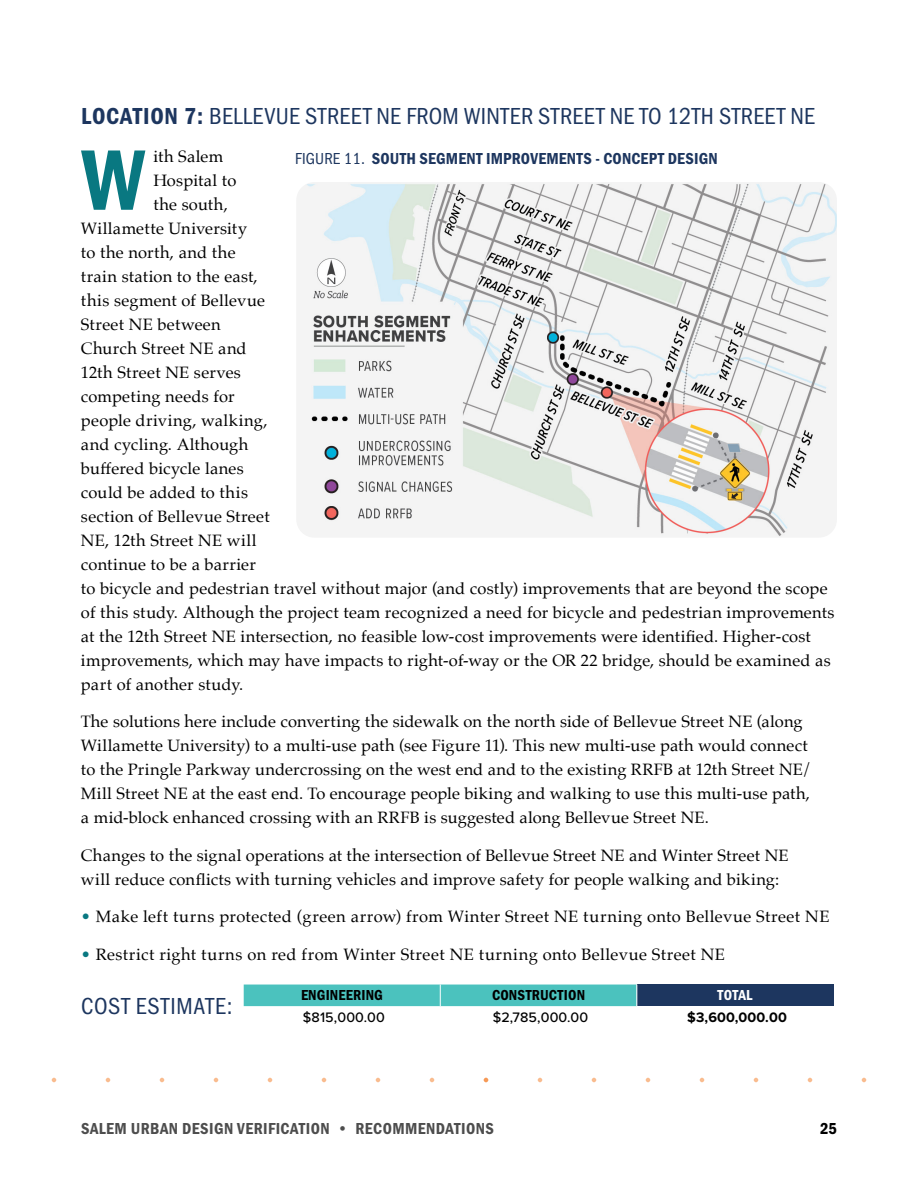
<style>
.page{position:relative;width:918px;height:1188px;background:#fff}
.page>*{position:absolute;margin:0;border:0;box-sizing:border-box;transform-origin:0 0}
.Body_-_P{font:88.5px "Franklin Gothic URW Con Dem";color:#097881}
.Heading_2_-_H2{font:24px "Franklin Gothic URW Cond";letter-spacing:.01em;color:#1d365f}
.Heading_2_-_H2-2{font:24px "Franklin Gothic URW Cond";letter-spacing:.03em;color:#1d365f}
.Body_-_P-2{font:16.5px/24px "Palatino";letter-spacing:.015em;color:#000}
.t1{font:16.5px "Franklin Gothic URW Con Dem";letter-spacing:.025em;color:#4d4d4d}
.Figure_Title_-_P{font:16.5px "Franklin Gothic URW Con Dem";letter-spacing:.01em;color:#1d365f}
.Figure_Title_-_P-2{font:16.5px "Franklin Gothic URW Cond";color:#1d365f}
.t2{font:16.5px "Franklin Gothic URW Con Dem";color:#000}
.Table__Row_Heading_Cost_Estimate_-_P{font:15px "Franklin Gothic URW Con Dem";letter-spacing:.01em;color:#000}
.Table__Row_Heading_Cost_Estimate_-_P-2{font:15px "Franklin Gothic URW Con Dem";letter-spacing:.015em;color:#fff}
.Table__Body_-_P{font:500 14.25px "Proxima Nova";letter-spacing:.01em;color:#000}
.Table__Body_-_P-2{font:700 14.25px "Proxima Nova";letter-spacing:.01em;color:#000}
.s1{font-family:"Franklin Gothic URW Con Dem"}
.s2{font-family:"Franklin Gothic URW Cond"}
.s3{color:#097881}
</style>
<div class="page">
<img style="left:297px;top:182px;width:540px;height:355px">
<svg style="left:160px;top:1078px;width:4px;height:4px"></svg>
<svg style="left:592px;top:1078px;width:4px;height:4px"></svg>
<svg style="left:106px;top:1078px;width:4px;height:4px"></svg>
<svg style="left:538px;top:1078px;width:4px;height:4px"></svg>
<svg style="left:52px;top:1078px;width:4px;height:4px"></svg>
<svg style="left:484px;top:1078px;width:4px;height:4px"></svg>
<svg style="left:214px;top:1078px;width:4px;height:4px"></svg>
<svg style="left:646px;top:1078px;width:4px;height:4px"></svg>
<svg style="left:268px;top:1078px;width:4px;height:4px"></svg>
<svg style="left:700px;top:1078px;width:4px;height:4px"></svg>
<svg style="left:376px;top:1078px;width:4px;height:4px"></svg>
<svg style="left:808px;top:1078px;width:4px;height:4px"></svg>
<svg style="left:322px;top:1078px;width:4px;height:4px"></svg>
<svg style="left:754px;top:1078px;width:4px;height:4px"></svg>
<svg style="left:430px;top:1078px;width:4px;height:4px"></svg>
<svg style="left:862px;top:1078px;width:4px;height:4px"></svg>
<div style="left:637px;top:985px;width:196px;height:21px;background:#1d365f"></div>
<div style="left:244px;top:985px;width:394px;height:21px;background:#4bc2be"></div>
<h2 class="Heading_2_-_H2" style="left:81px;top:99px;width:736px"><span class="s1">LOCATION 7:</span> BELLEVUE STREET NE FROM WINTER STREET NE TO 12TH STREET NE</h2>
<p class="Body_-_P" style="left:81px;top:121px;width:65px">W</p>
<p class="Body_-_P-2" style="left:153px;top:144px;width:71px">ith Salem</p>
<p class="Figure_Title_-_P-2" style="left:295px;top:146px;width:30px">FIGURE</p>
<p class="Figure_Title_-_P" style="left:344px;top:147px;width:375px"><span class="s2">11.</span> SOUTH SEGMENT IMPROVEMENTS - CONCEPT DESIGN</p>
<p class="Body_-_P-2" style="left:153px;top:168px;width:85px">Hospital to</p>
<p class="Body_-_P-2" style="left:153px;top:192px;width:76px">the south,</p>
<p class="Body_-_P-2" style="left:81px;top:216px;width:168px">Willamette University</p>
<p class="Body_-_P-2" style="left:81px;top:240px;width:156px">to the north, and the</p>
<p class="Body_-_P-2" style="left:81px;top:264px;width:178px">train station to the east,</p>
<p class="Body_-_P-2" style="left:81px;top:288px;width:186px">this segment of Bellevue</p>
<p class="Body_-_P-2" style="left:81px;top:312px;width:141px">Street NE between</p>
<p class="Body_-_P-2" style="left:81px;top:336px;width:167px">Church Street NE and</p>
<p class="Body_-_P-2" style="left:81px;top:360px;width:161px">12th Street NE serves</p>
<p class="Body_-_P-2" style="left:81px;top:384px;width:155px">competing needs for</p>
<p class="Body_-_P-2" style="left:81px;top:408px;width:188px">people driving, walking,</p>
<p class="Body_-_P-2" style="left:81px;top:432px;width:169px">and cycling. Although</p>
<p class="Body_-_P-2" style="left:81px;top:456px;width:164px">buffered bicycle lanes</p>
<p class="Body_-_P-2" style="left:81px;top:480px;width:169px">could be added to this</p>
<p class="Body_-_P-2" style="left:81px;top:504px;width:190px">section of Bellevue Street</p>
<p class="Body_-_P-2" style="left:81px;top:528px;width:177px">NE, 12th Street NE will</p>
<p class="Body_-_P-2" style="left:81px;top:552px;width:176px">continue to be a barrier</p>
<p class="Body_-_P-2" style="left:81px;top:576px;width:748px">to bicycle and pedestrian travel without major (and costly) improvements that are beyond the scope</p>
<p class="Body_-_P-2" style="left:81px;top:600px;width:755px">of this study. Although the project team recognized a need for bicycle and pedestrian improvements</p>
<p class="Body_-_P-2" style="left:81px;top:624px;width:732px">at the 12th Street NE intersection, no feasible low-cost improvements were identified. Higher-cost</p>
<p class="Body_-_P-2" style="left:81px;top:648px;width:751px">improvements, which may have impacts to right-of-way or the OR 22 bridge, should be examined as</p>
<p class="Body_-_P-2" style="left:81px;top:672px;width:164px">part of another study.</p>
<p class="Body_-_P-2" style="left:81px;top:709px;width:732px">The solutions here include converting the sidewalk on the north side of Bellevue Street NE (along Willamette University) to a multi-use path (see Figure 11). This new multi-use path would connect to the Pringle Parkway undercrossing on the west end and to the existing RRFB at 12th Street NE/ Mill Street NE at the east end. To encourage people biking and walking to use this multi-use path, a mid-block enhanced crossing with an RRFB is suggested along Bellevue Street NE.</p>
<p class="Body_-_P-2" style="left:81px;top:843px;width:709px">Changes to the signal operations at the intersection of Bellevue Street NE and Winter Street NE will reduce conflicts with turning vehicles and improve safety for people walking and biking:</p>
<p class="Body_-_P-2" style="left:81px;top:905px;width:750px"><span class="s3">•</span> Make left turns protected (green arrow) from Winter Street NE turning onto Bellevue Street NE</p>
<p class="Body_-_P-2" style="left:81px;top:942px;width:646px"><span class="s3">•</span> Restrict right turns on red from Winter Street NE turning onto Bellevue Street NE</p>
<h2 class="Heading_2_-_H2-2" style="left:81px;top:988px;width:153px">COST ESTIMATE:</h2>
<p class="Table__Row_Heading_Cost_Estimate_-_P" style="left:301px;top:985px;width:83px">ENGINEERING</p>
<p class="Table__Row_Heading_Cost_Estimate_-_P" style="left:492px;top:985px;width:95px">CONSTRUCTION</p>
<p class="Table__Row_Heading_Cost_Estimate_-_P-2" style="left:718px;top:985px;width:36px">TOTAL</p>
<p class="Table__Body_-_P" style="left:303px;top:1006px;width:84px">$815,000.00</p>
<p class="Table__Body_-_P" style="left:493px;top:1006px;width:97px">$2,785,000.00</p>
<p class="Table__Body_-_P-2" style="left:687px;top:1006px;width:101px">$3,600,000.00</p>
<p class="t1" style="left:81px;top:1117px;width:295px">SALEM URBAN DESIGN VERIFICATION • RECOMMENDATIONS</p>
<p class="t2" style="left:820px;top:1117px;width:18px">25</p>
</div>
